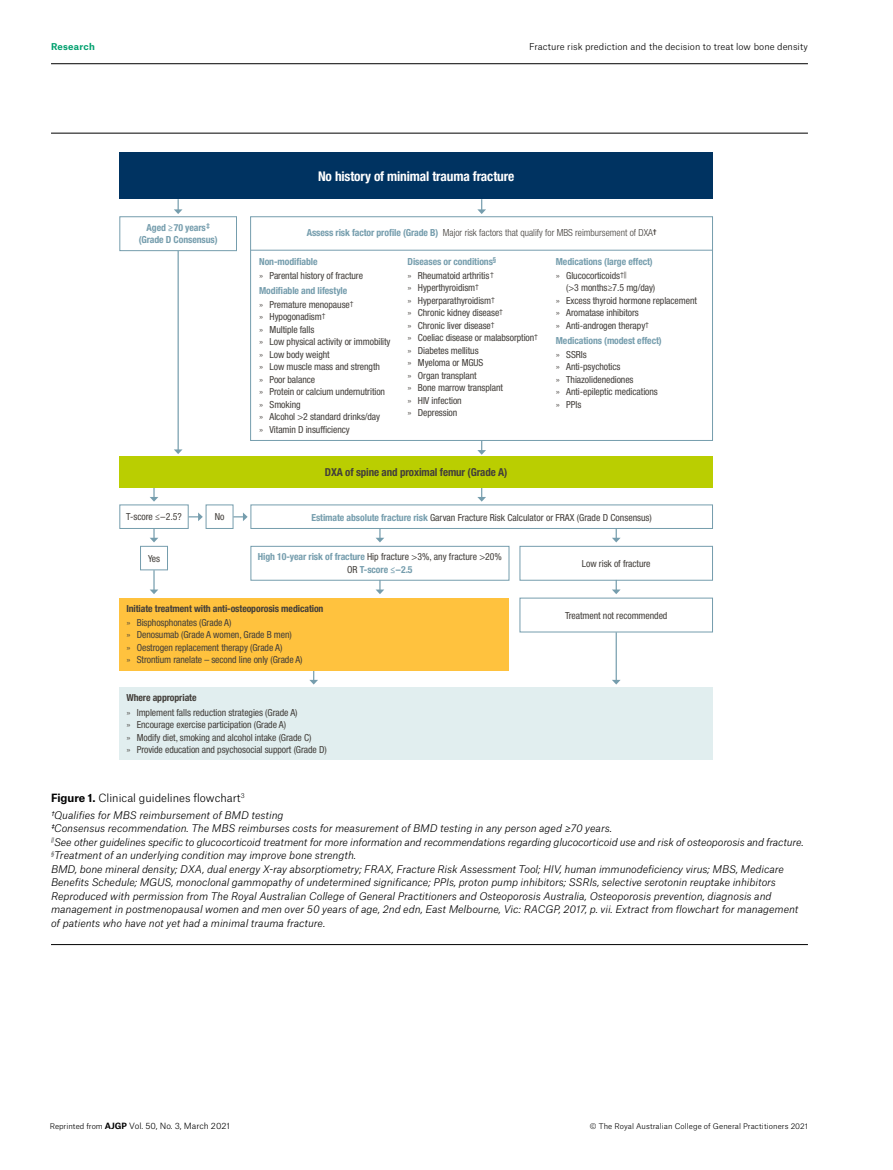
<style>
.page{position:relative;width:893px;height:1170px;background:#fff}
.page>*{position:absolute;margin:0;border:0;box-sizing:border-box;transform-origin:0 0}
.t1{font:700 condensed 13.35px "Helvetica Neue LT Std";letter-spacing:-.01em;color:#fff}
.t2{font:700 condensed 10.95px "Helvetica Neue LT Std";letter-spacing:-.01em;color:#423e3a}
.t3{font:300 10.8px "Atlas Grotesk";color:#000}
.t4{font:italic 300 10.2px/13.5px "Atlas Grotesk";letter-spacing:-.005em;color:#000}
.t5{font:condensed 9.75px/12.5px "Helvetica Neue LT Std";letter-spacing:-.01em;color:#423e3a}
.t6{font:700 condensed 9.75px/14.2px "Helvetica Neue LT Std";letter-spacing:-.01em;color:#759dad}
.t7{font:300 condensed 9.75px "Helvetica Neue LT Std";color:#423e3a}
.t8{font:700 condensed 9.75px/14.2px "Helvetica Neue LT Std";letter-spacing:-.01em;color:#423e3a}
.t9{font:300 9px "Atlas Grotesk";letter-spacing:.005em;color:#000}
.t10{font:700 9px "Atlas Grotesk";letter-spacing:.025em;color:#00a06e}
.t11{font:300 8.25px "Atlas Grotesk";letter-spacing:-.005em;color:#000}
.t12{font:300 7.5px "Atlas Grotesk";letter-spacing:.01em;color:#000}
.s1{font-weight:700;color:#759dad}
.s2{font-weight:300;font-stretch:normal}
.s3{font-weight:300;font-stretch:normal;color:#423e3a}
.s4{font-weight:400;color:#423e3a}
.s5{font-weight:400}
.s6{font-weight:700}
.s7{font-size:7.5px}
</style>
<div class="page">
<hr style="left:51px;top:63px;width:757px;height:1px;background:#000">
<svg style="left:174px;top:199px;width:9px;height:15px"></svg>
<svg style="left:477px;top:199px;width:9px;height:15px"></svg>
<svg style="left:477px;top:441px;width:9px;height:14px"></svg>
<svg style="left:477px;top:487px;width:9px;height:14px"></svg>
<svg style="left:376px;top:528px;width:8px;height:14px"></svg>
<svg style="left:376px;top:580px;width:8px;height:14px"></svg>
<svg style="left:612px;top:528px;width:9px;height:14px"></svg>
<svg style="left:612px;top:580px;width:9px;height:14px"></svg>
<hr style="left:616px;top:632px;width:1px;height:48px;background:#759dad">
<svg style="left:612px;top:679px;width:9px;height:5px"></svg>
<svg style="left:309px;top:670px;width:9px;height:14px"></svg>
<svg style="left:150px;top:487px;width:8px;height:14px"></svg>
<svg style="left:150px;top:528px;width:8px;height:14px"></svg>
<hr style="left:153px;top:570px;width:2px;height:20px;background:#759dad">
<svg style="left:150px;top:589px;width:8px;height:5px"></svg>
<hr style="left:178px;top:251px;width:1px;height:199px;background:#759dad">
<svg style="left:174px;top:449px;width:9px;height:5px"></svg>
<svg style="left:188px;top:512px;width:15px;height:9px"></svg>
<svg style="left:233px;top:512px;width:15px;height:9px"></svg>
<hr style="left:251px;top:250px;width:461px;height:1px;background:#759dad">
<div style="left:250px;top:216px;width:463px;height:225px;border:1px solid #759dad"></div>
<div style="left:120px;top:153px;width:593px;height:46px;background:#003361"></div>
<div style="left:120px;top:456px;width:593px;height:31px;background:#bace01"></div>
<div style="left:120px;top:597px;width:389px;height:73px;background:#ffc23e"></div>
<div style="left:251px;top:504px;width:462px;height:24px;border:1px solid #759dad"></div>
<div style="left:120px;top:216px;width:117px;height:35px;border:1px solid #759dad"></div>
<div style="left:120px;top:504px;width:68px;height:24px;border:1px solid #759dad"></div>
<div style="left:206px;top:504px;width:27px;height:24px;border:1px solid #759dad"></div>
<div style="left:140px;top:546px;width:28px;height:24px;border:1px solid #759dad"></div>
<div style="left:120px;top:687px;width:593px;height:73px;background:#e1eeef"></div>
<div style="left:251px;top:546px;width:258px;height:34px;border:1px solid #759dad"></div>
<div style="left:520px;top:546px;width:193px;height:34px;border:1px solid #759dad"></div>
<div style="left:520px;top:597px;width:193px;height:35px;border:1px solid #759dad"></div>
<hr style="left:51px;top:944px;width:757px;height:1px;background:#000">
<hr style="left:51px;top:133px;width:757px;height:1px;background:#000">
<p class="t10" style="left:51px;top:40px;width:45px">Research</p>
<p class="t9" style="left:529px;top:40px;width:280px">Fracture risk prediction and the decision to treat low bone density</p>
<p class="t6" style="left:139px;top:221px;width:80px;line-height:12.1px;text-align:center">Aged ≥70 years<sup>‡ </sup>(Grade D Consensus)</p>
<h1 class="t1" style="left:318px;top:168px;width:198px">No history of minimal trauma fracture</h1>
<p class="t7" style="left:307px;top:227px;width:351px"><span class="s1">Assess risk factor profile (Grade B)</span> Major risk factors that qualify for MBS reimbursement of DXA<sup>†</sup></p>
<p class="t5" style="left:259px;top:254px;width:105px;line-height:14.4px"><span class="s1">Non-modifiable<br></span><span class="s2">»</span> Parental history of fracture<br><span class="s1">Modifiable and lifestyle<br></span><span class="s2">»</span> Premature menopause<sup>†</sup></p>
<p class="t5" style="left:259px;top:311px;width:133px"><span class="s2">»</span> Hypogonadism<sup>†<br></sup><span class="s2">»</span> Multiple falls<br><span class="s2">»</span> Low physical activity or immobility <span class="s2">»</span> Low body weight<br><span class="s2">»</span> Low muscle mass and strength<br><span class="s2">»</span> Poor balance<br><span class="s2">»</span> Protein or calcium undernutrition <span class="s2">»</span> Smoking<br><span class="s2">»</span> Alcohol &gt;2 standard drinks/day<br><span class="s2">»</span> Vitamin D insufficiency</p>
<p class="t6" style="left:408px;top:254px;width:90px">Diseases or conditions<sup>§ </sup><span class="s3">»</span> <span class="s4">Rheumatoid arthritis</span><sup>†</sup></p>
<p class="t5" style="left:408px;top:282px;width:132px"><span class="s2">»</span> Hyperthyroidism<sup>†<br></sup><span class="s2">»</span> Hyperparathyroidism<sup>†<br></sup><span class="s2">»</span> Chronic kidney disease<sup>†<br></sup><span class="s2">»</span> Chronic liver disease<sup>†<br></sup><span class="s2">»</span> Coeliac disease or malabsorption<sup>† </sup><span class="s2">»</span> Diabetes mellitus<br><span class="s2">»</span> Myeloma or MGUS<br><span class="s2">»</span> Organ transplant<br><span class="s2">»</span> Bone marrow transplant<br><span class="s2">»</span> HIV infection<br><span class="s2">»</span> Depression</p>
<p class="t2" style="left:325px;top:465px;width:184px">DXA of spine and proximal femur (Grade A)</p>
<p class="t6" style="left:556px;top:254px;width:98px">Medications (large effect) <span class="s3">»</span> <span class="s4">Glucocorticoids</span><sup>†||</sup></p>
<p class="t5" style="left:556px;top:282px;width:143px;text-indent:10px">(&gt;3 months≥7.5 mg/day)<br><span class="s2">»</span> Excess thyroid hormone replacement <span class="s2">»</span> Aromatase inhibitors<br><span class="s2">»</span> Anti-androgen therapy<sup>†</sup></p>
<p class="t6" style="left:556px;top:333px;width:107px">Medications (modest effect) <span class="s3">»</span> <span class="s4">SSRIs</span></p>
<p class="t5" style="left:556px;top:360px;width:104px"><span class="s2">»</span> Anti-psychotics<br><span class="s2">»</span> Thiazolidenediones<br><span class="s2">»</span> Anti-epileptic medications <span class="s2">»</span> PPIs</p>
<p class="t5" style="left:126px;top:510px;width:57px">T-score ≤–2.5?</p>
<p class="t5" style="left:215px;top:510px;width:11px">No</p>
<p class="t5" style="left:148px;top:552px;width:13px">Yes</p>
<p class="t5" style="left:311px;top:511px;width:342px"><span class="s1">Estimate absolute fracture risk</span> Garvan Fracture Risk Calculator or FRAX (Grade D Consensus)</p>
<p class="t6" style="left:258px;top:550px;width:246px;line-height:12.1px;text-align:center">High 10-year risk of fracture <span class="s4">Hip fracture &gt;3%, any fracture &gt;20%<br>OR</span> T-score ≤–2.5</p>
<p class="t5" style="left:582px;top:557px;width:70px">Low risk of fracture</p>
<p class="t5" style="left:565px;top:608px;width:104px">Treatment not recommended</p>
<p class="t8" style="left:126px;top:601px;width:199px">Initiate treatment with anti-osteoporosis medication <span class="s2">»</span> <span class="s5">Bisphosphonates (Grade A)</span></p>
<p class="t5" style="left:126px;top:628px;width:178px"><span class="s2">»</span> Denosumab (Grade A women, Grade B men)<br><span class="s2">»</span> Oestrogen replacement therapy (Grade A)<br><span class="s2">»</span> Strontium ranelate – second line only (Grade A)</p>
<p class="t5" style="left:126px;top:690px;width:173px;line-height:14.2px"><span class="s6">Where appropriate<br></span><span class="s2">»</span> Implement falls reduction strategies (Grade A)</p>
<p class="t5" style="left:126px;top:718px;width:202px"><span class="s2">»</span> Encourage exercise participation (Grade A)<br><span class="s2">»</span> Modify diet, smoking and alcohol intake (Grade C)<br><span class="s2">»</span> Provide education and psychosocial support (Grade D)</p>
<p class="t3" style="left:51px;top:789px;width:195px"><span class="s6">Figure 1.</span> Clinical guidelines flowchart<sup>3</sup></p>
<p class="t4" style="left:51px;top:807px;width:754px">†Qualifies for MBS reimbursement of BMD testing<br>‡Consensus recommendation. The MBS reimburses costs for measurement of BMD testing in any person aged ≥70 years.<br><sup>||</sup>See other guidelines specific to glucocorticoid treatment for more information and recommendations regarding glucocorticoid use and risk of osteoporosis and fracture. <sup>§</sup>Treatment of an underlying condition may improve bone strength.<br>BMD, bone mineral density; DXA, dual energy X-ray absorptiometry; FRAX, Fracture Risk Assessment Tool; HIV, human immunodeficiency virus; MBS, Medicare Benefits Schedule; MGUS, monoclonal gammopathy of undetermined significance; PPIs, proton pump inhibitors; SSRIs, selective serotonin reuptake inhibitors Reproduced with permission from The Royal Australian College of General Practitioners and Osteoporosis Australia, Osteoporosis prevention, diagnosis and management in postmenopausal women and men over 50 years of age, 2nd edn, East Melbourne, Vic: RACGP, 2017, p. vii. Extract from flowchart for management of patients who have not yet had a minimal trauma fracture.</p>
<p class="t11" style="left:50px;top:1118px;width:182px"><span class="s7">Reprinted from</span> <span class="s6">AJGP</span> Vol. 50, No. 3, March 2021</p>
<p class="t12" style="left:590px;top:1119px;width:220px">© The Royal Australian College of General Practitioners 2021</p>
</div>
